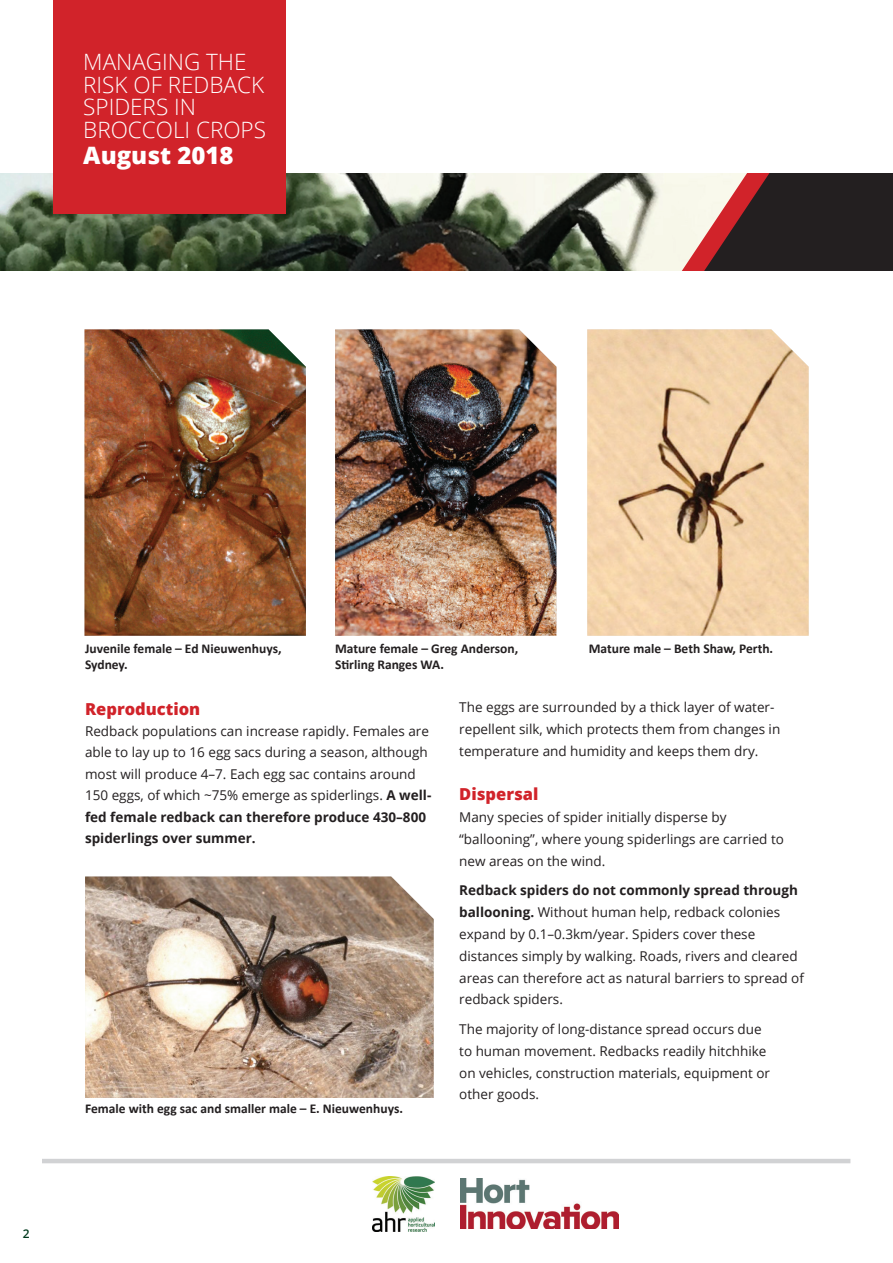
<style>
.page{position:relative;width:893px;height:1263px;background:#fff}
.page>*{position:absolute;margin:0;border:0;box-sizing:border-box;transform-origin:0 0}
.t1{font:800 24px "Open Sans";color:#fff}
.t2{font:300 22.5px/22.5px "Open Sans";color:#fff}
.t3{font:800 16.5px "Open Sans";color:#d1232a}
.t4{font:13.5px/21.9px "Open Sans";color:#231f20}
.t5{font:700 13.5px/16.2px "Calibri";color:#231f20}
.t6{font:600 12px "Open Sans";color:#003a1d}
.s1{font-weight:700}
</style>
<div class="page">
<img style="left:0;top:173px;width:414px;height:98px">
<svg style="left:414px;top:173px;width:479px;height:98px;background:#5e5d54"></svg>
<svg style="left:645px;top:173px;width:139px;height:98px;background:#a68883"></svg>
<div style="left:53px;top:0;width:233px;height:214px;background:#d1232a"></div>
<hr style="left:42px;top:1159px;width:808px;height:4px;background:#d1d2d4">
<img style="left:372px;top:1177px;width:62px;height:54px">
<img style="left:460px;top:1178px;width:158px;height:51px">
<img style="left:84px;top:329px;width:222px;height:307px">
<img style="left:335px;top:329px;width:221px;height:307px">
<img style="left:587px;top:329px;width:222px;height:307px">
<img style="left:85px;top:876px;width:349px;height:222px">
<h2 class="t2" style="left:83px;top:50px;width:184px">MANAGING THE<br>RISK OF REDBACK<br>SPIDERS IN<br>BROCCOLI CROPS</h2>
<h1 class="t1" style="left:83px;top:137px;width:152px">August 2018</h1>
<p class="t6" style="left:23px;top:1225px;width:8px">2</p>
<p class="t5" style="left:85px;top:640px;width:198px">Juvenile female – Ed Nieuwenhuys,<br>Sydney.</p>
<p class="t5" style="left:335px;top:640px;width:185px">Mature female – Greg Anderson,</p>
<p class="t5" style="left:589px;top:640px;width:186px">Mature male – Beth Shaw, Perth.</p>
<p class="t5" style="left:335px;top:656px;width:110px">Stirling Ranges WA.</p>
<p class="t3" style="left:85px;top:696px;width:117px">Reproduction</p>
<p class="t4" style="left:85px;top:720px;width:348px;line-height:21.5px">Redback populations can increase rapidly. Females are able to lay up to 16 egg sacs during a season, although most will produce 4–7. Each egg sac contains around 150 eggs, of which ~75% emerge as spiderlings. <span class="s1">A well&shy;fed female redback can therefore produce 430–800 spiderlings over summer.</span></p>
<p class="t5" style="left:85px;top:1101px;width:319px">Female with egg sac and smaller male – E. Nieuwenhuys.</p>
<p class="t4" style="left:459px;top:696px;width:323px">The eggs are surrounded by a thick layer of water&shy;repellent silk, which protects them from changes in temperature and humidity and keeps them dry.</p>
<p class="t3" style="left:459px;top:782px;width:81px">Dispersal</p>
<p class="t4" style="left:459px;top:806px;width:326px">Many species of spider initially disperse by “ballooning”, where young spiderlings are carried to new areas on the wind.</p>
<p class="t4" style="left:459px;top:879px;width:346px"><span class="s1">Redback spiders do not commonly spread through ballooning.</span> Without human help, redback colonies expand by 0.1–0.3km/year. Spiders cover these distances simply by walking. Roads, rivers and cleared areas can therefore act as natural barriers to spread of redback spiders.</p>
<p class="t4" style="left:459px;top:1018px;width:312px">The majority of long-distance spread occurs due to human movement. Redbacks readily hitchhike on vehicles, construction materials, equipment or other goods.</p>
</div>
